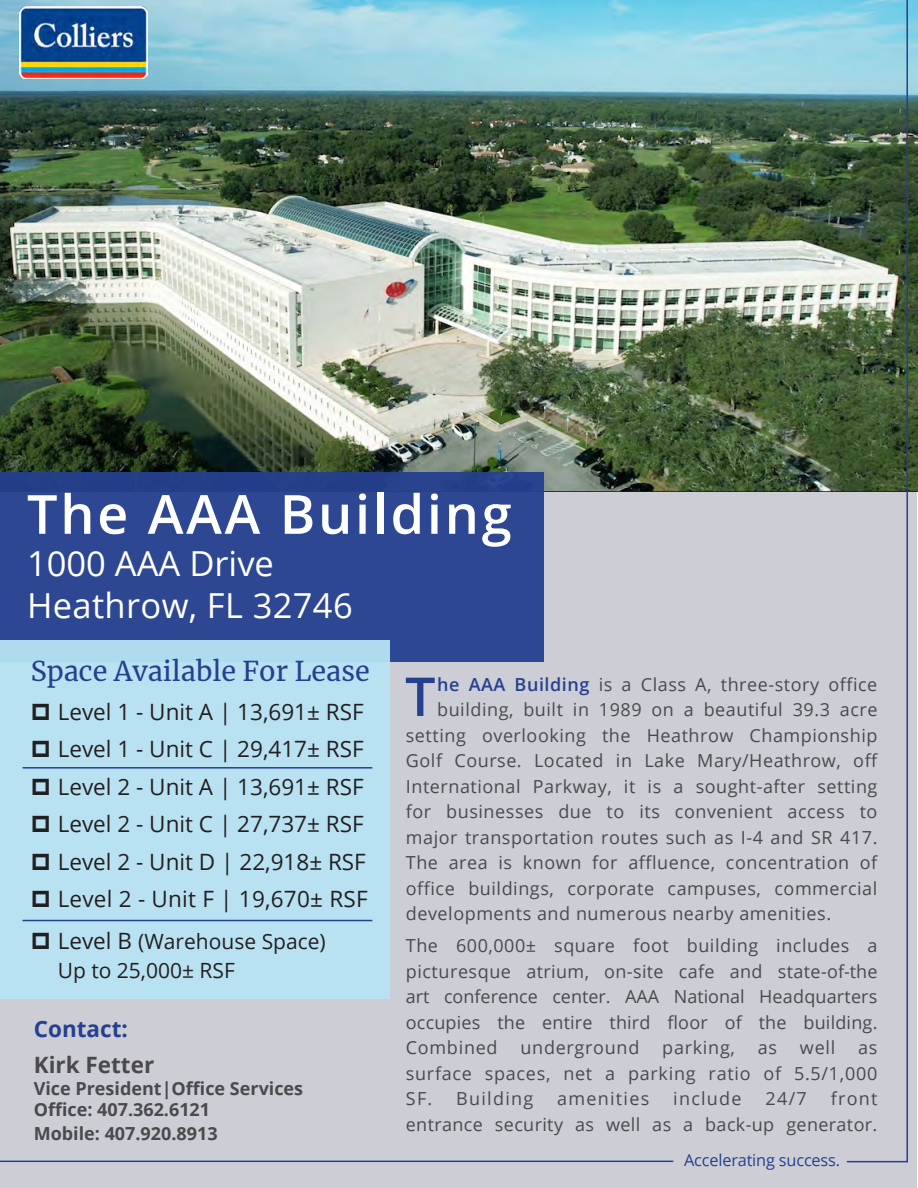
<style>
.page{position:relative;width:918px;height:1188px;background:#fff}
.page>*{position:absolute;margin:0;border:0;box-sizing:border-box;transform-origin:0 0}
.t1{font:600 54px "Open Sans";letter-spacing:.05em;color:#fff}
.t2{font:600 53.7px "Open Sans";color:#25408f}
.t3{font:34.5px "Open Sans";letter-spacing:.01em;color:#fff}
.t4{font:27px "Merriweather";color:#25408f}
.t5{font:22.5px "Open Sans";color:#231f20}
.t6{font:700 22.5px "Open Sans";color:#4a4a4d}
.t7{font:700 22.5px "Open Sans";color:#25408f}
.t8{font:21px/28.5px "Open Sans";color:#231f20}
.t9{font:18px/25.5px "Open Sans";letter-spacing:.03em;color:#4a4a4d;text-align:justify}
.t10{font:700 18px "Open Sans";color:#4a4a4d}
.t11{font:18px "Open Sans";letter-spacing:.07em;color:#4a4a4d}
.t12{font:16.35px "Open Sans";letter-spacing:-.01em;color:#25408f}
.s1{font-size:22.5px}
.s2{font-weight:600;color:#25408f}
</style>
<div class="page">
<div style="left:0;top:0;width:916px;height:1188px;background:#cccdd5"></div>
<img style="left:0;top:0;width:918px;height:492px">
<img style="left:20px;top:6px;width:127px;height:73px">
<div style="left:0;top:472px;width:544px;height:190px;background:#2d4792"></div>
<svg style="left:845px;top:0;width:64px;height:1163px"></svg>
<hr style="left:0;top:1161px;width:673px;height:1px;background:#25408f">
<div style="left:0;top:640px;width:389px;height:358px;background:#b7e4f4"></div>
<hr style="left:917px;top:935px;width:1px;height:253px;background:#25408f">
<hr style="left:22px;top:767px;width:350px;height:2px;background:#25408f">
<hr style="left:22px;top:920px;width:350px;height:1px;background:#25408f">
<p class="t1" style="left:27px;top:477px;width:486px">The AAA Building</p>
<p class="t3" style="left:27px;top:540px;width:248px">1000 AAA Drive</p>
<p class="t3" style="left:27px;top:582px;width:327px">Heathrow, FL 32746</p>
<p class="t4" style="left:31px;top:652px;width:341px">Space Available For Lease</p>
<p class="t5" style="left:58px;top:696px;width:308px">Level 1 - Unit A | 13,691± RSF</p>
<p class="t5" style="left:58px;top:733px;width:307px">Level 1 - Unit C | 29,417± RSF</p>
<p class="t5" style="left:58px;top:771px;width:308px">Level 2 - Unit A | 13,691± RSF</p>
<p class="t5" style="left:58px;top:808px;width:307px">Level 2 - Unit C | 27,737± RSF</p>
<p class="t5" style="left:58px;top:846px;width:310px">Level 2 - Unit D | 22,918± RSF</p>
<p class="t5" style="left:58px;top:883px;width:311px">Level 2 - Unit F | 19,670± RSF</p>
<p class="t8" style="left:58px;top:927px;width:270px"><span class="s1">Level B</span> (Warehouse Space)<br>Up to 25,000± RSF</p>
<p class="t7" style="left:34px;top:1013px;width:96px">Contact:</p>
<p class="t6" style="left:34px;top:1049px;width:122px">Kirk Fetter</p>
<p class="t10" style="left:34px;top:1075px;width:271px">Vice President|Office Services</p>
<p class="t10" style="left:34px;top:1097px;width:178px">Office: 407.362.6121</p>
<p class="t10" style="left:34px;top:1120px;width:185px">Mobile: 407.920.8913</p>
<p class="t2" style="left:405px;top:660px;width:32px">T</p>
<p class="t9" style="left:437px;top:671px;width:442px"><span class="s2">he AAA Building</span> is a Class A, three-story office</p>
<p class="t9" style="left:437px;top:696px;width:442px">building, built in 1989 on a beautiful 39.3 acre</p>
<p class="t9" style="left:406px;top:722px;width:473px">setting overlooking the Heathrow Championship</p>
<p class="t9" style="left:406px;top:747px;width:473px">Golf Course. Located in Lake Mary/Heathrow, off</p>
<p class="t9" style="left:406px;top:773px;width:473px">International Parkway, it is a sought-after setting</p>
<p class="t9" style="left:406px;top:798px;width:473px">for businesses due to its convenient access to</p>
<p class="t9" style="left:406px;top:824px;width:473px">major transportation routes such as I-4 and SR 417.</p>
<p class="t9" style="left:406px;top:849px;width:473px">The area is known for affluence, concentration of</p>
<p class="t9" style="left:406px;top:875px;width:473px">office buildings, corporate campuses, commercial</p>
<p class="t9" style="left:406px;top:900px;width:427px">developments and numerous nearby amenities.</p>
<p class="t9" style="left:406px;top:933px;width:473px">The 600,000± square foot building includes a picturesque atrium, on-site cafe and state-of-the art conference center. AAA National Headquarters occupies the entire third floor of the building.<br>Combined</p>
<p class="t9" style="left:520px;top:1035px;width:120px">underground</p>
<p class="t9" style="left:662px;top:1035px;width:74px">parking,</p>
<p class="t9" style="left:758px;top:1035px;width:21px">as</p>
<p class="t9" style="left:800px;top:1035px;width:37px">well</p>
<p class="t9" style="left:406px;top:1035px;width:473px;text-indent:452px">as surface spaces, net a parking ratio of 5.5/1,000<br>SF. Building</p>
<p class="t9" style="left:406px;top:1086px;width:473px;text-align:right">front<br>entrance security as well as a back-up generator.</p>
<p class="t11" style="left:557px;top:1087px;width:94px">amenities</p>
<p class="t11" style="left:673px;top:1087px;width:70px">include</p>
<p class="t9" style="left:766px;top:1086px;width:43px">24/7</p>
<p class="t12" style="left:684px;top:1149px;width:158px">Accelerating success.</p>
</div>
